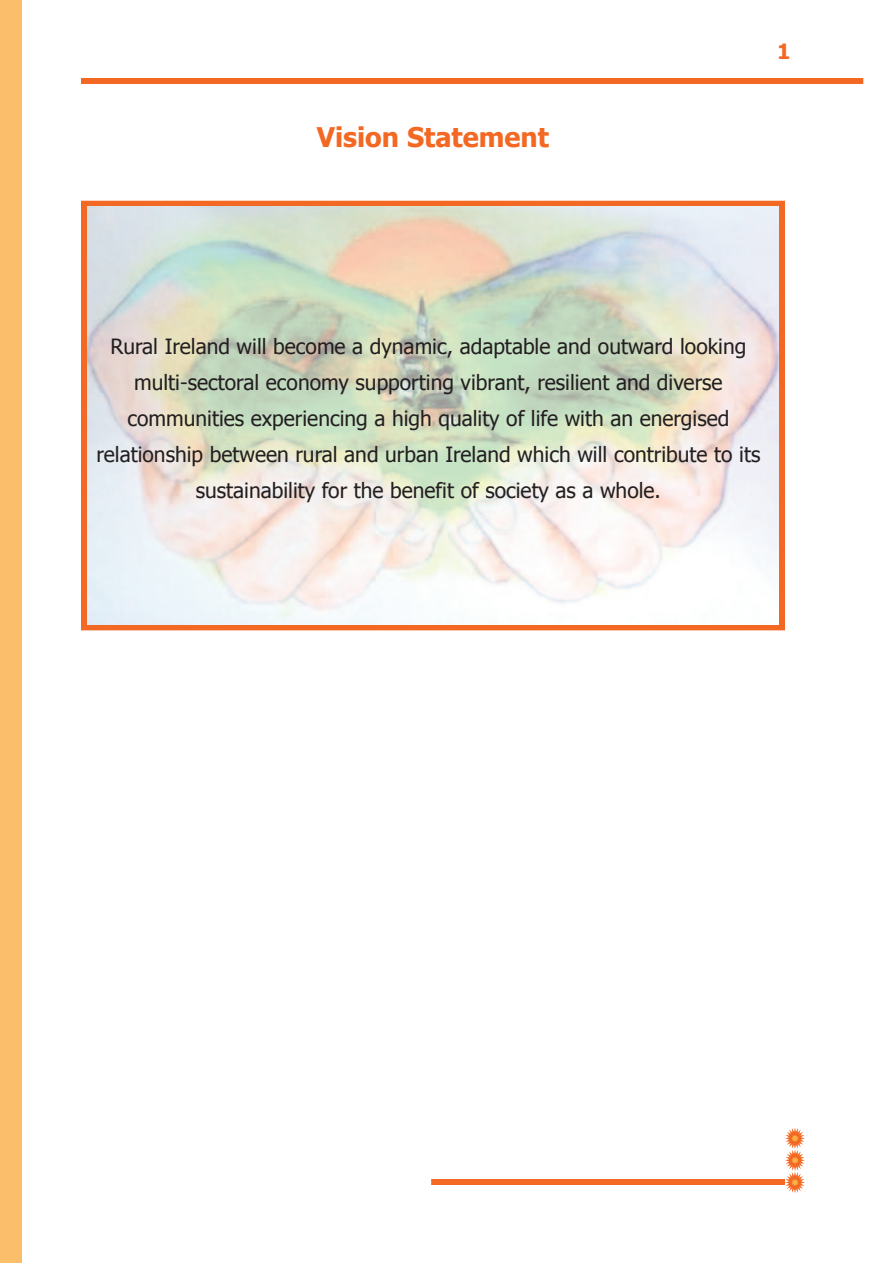
<style>
.page{position:relative;width:893px;height:1263px;background:#fff}
.page>*{position:absolute;margin:0;border:0;box-sizing:border-box;transform-origin:0 0}
.t1{font:700 27px "Tahoma";color:#f36822}
.t2{font:21px/36px "Tahoma";color:#231f20;text-align:center}
.t3{font:700 21px "Tahoma";color:#f36822}
</style>
<div class="page">
<div style="left:0;top:0;width:21px;height:1263px;background:#fbbf6c"></div>
<div style="left:81px;top:78px;width:782px;height:6px;background:#f36822"></div>
<div style="left:431px;top:1179px;width:354px;height:6px;background:#f36822"></div>
<svg style="left:785px;top:1127px;width:20px;height:66px"></svg>
<div style="left:81px;top:201px;width:704px;height:429px;border:6px solid #f36822"></div>
<img style="left:87px;top:207px;width:692px;height:417px">
<p class="t1" style="left:317px;top:120px;width:234px">Vision Statement</p>
<p class="t3" style="left:777px;top:38px;width:15px">1</p>
<p class="t2" style="left:96px;top:328px;width:665px">Rural Ireland will become a dynamic, adaptable and outward looking multi-sectoral economy supporting vibrant, resilient and diverse communities experiencing a high quality of life with an energised relationship between rural and urban Ireland which will contribute to its sustainability for the benefit of society as a whole.</p>
</div>
